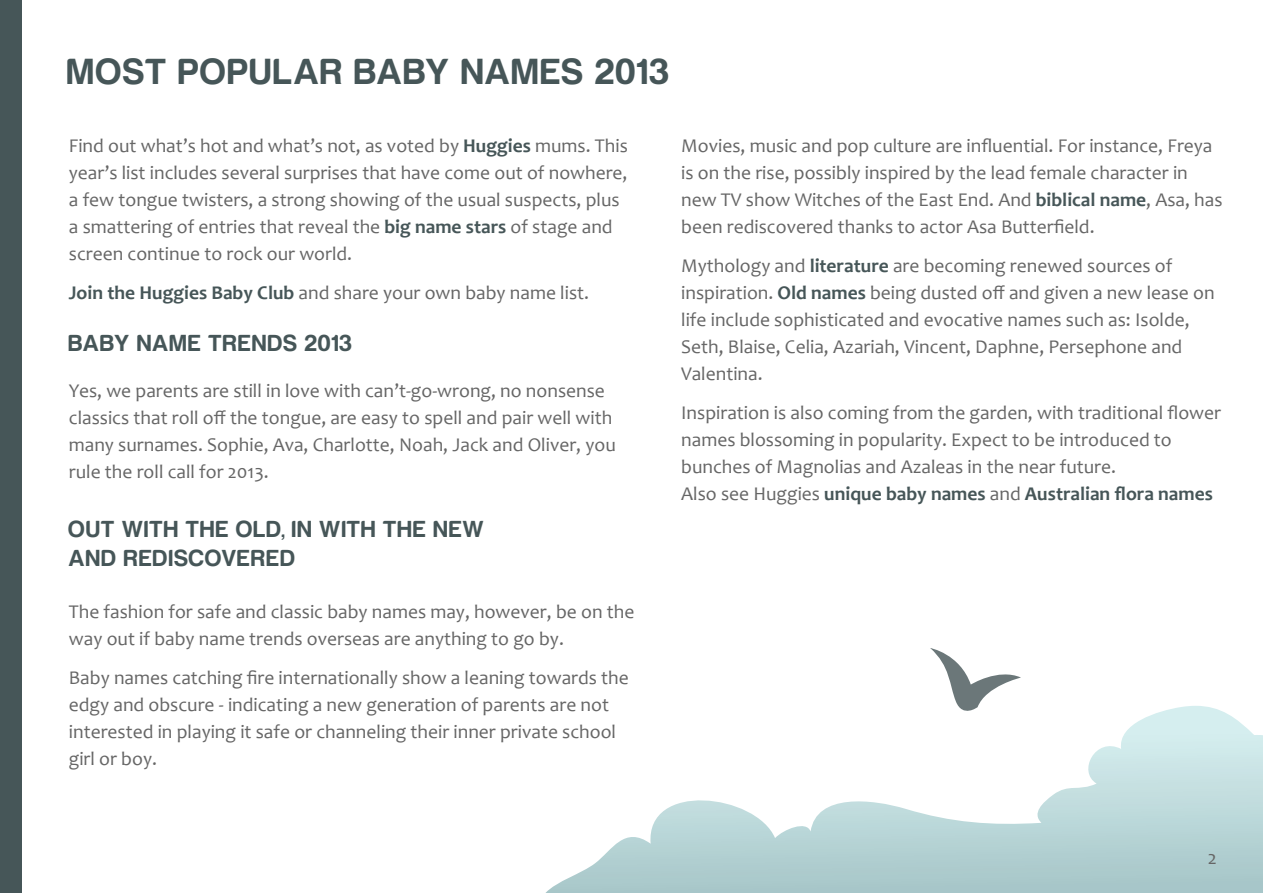
<style>
.page{position:relative;width:1263px;height:893px;background:#fff}
.page>*{position:absolute;margin:0;border:0;box-sizing:border-box;transform-origin:0 0}
.t1{font:700 37.5px "Harabara";letter-spacing:.045em;color:#465658}
.t2{font:700 24px/28.8px "Harabara";letter-spacing:.05em;color:#465658}
.t3{font:19.5px/27px "Candara";color:#666}
.s1{font-weight:700;color:#465658}
</style>
<div class="page">
<svg style="left:545px;top:706px;width:718px;height:187px"></svg>
<div style="left:0;top:0;width:21px;height:893px;background:#465658"></div>
<svg style="left:930px;top:648px;width:91px;height:64px"></svg>
<h1 class="t1" style="left:67px;top:52px;width:603px">MOST POPULAR BABY NAMES 2013</h1>
<p class="t3" style="left:69px;top:132px;width:560px">Find out what’s hot and what’s not, as voted by <span class="s1">Huggies</span> mums. This year’s list includes several surprises that have come out of nowhere, a few tongue twisters, a strong showing of the usual suspects, plus a smattering of entries that reveal the <span class="s1">big name stars</span> of stage and screen continue to rock our world.</p>
<p class="t3" style="left:69px;top:279px;width:522px"><span class="s1">Join the Huggies Baby Club</span> and share your own baby name list.</p>
<p class="t2" style="left:69px;top:329px;width:285px">BABY NAME TRENDS 2013</p>
<p class="t3" style="left:69px;top:376px;width:548px">Yes, we parents are still in love with can’t-go-wrong, no nonsense classics that roll off the tongue, are easy to spell and pair well with many surnames. Sophie, Ava, Charlotte, Noah, Jack and Oliver, you rule the roll call for 2013.</p>
<p class="t2" style="left:69px;top:515px;width:417px">OUT WITH THE OLD, IN WITH THE NEW<br>AND REDISCOVERED</p>
<p class="t3" style="left:69px;top:598px;width:567px">The fashion for safe and classic baby names may, however, be on the way out if baby name trends overseas are anything to go by.</p>
<p class="t3" style="left:69px;top:664px;width:561px">Baby names catching fire internationally show a leaning towards the edgy and obscure - indicating a new generation of parents are not interested in playing it safe or channeling their inner private school girl or boy.</p>
<p class="t3" style="left:681px;top:132px;width:543px">Movies, music and pop culture are influential. For instance, Freya is on the rise, possibly inspired by the lead female character in new TV show Witches of the East End. And <span class="s1">biblical name</span>, Asa, has been rediscovered thanks to actor Asa Butterfield.</p>
<p class="t3" style="left:681px;top:252px;width:535px">Mythology and <span class="s1">literature</span> are becoming renewed sources of inspiration. <span class="s1">Old names</span> being dusted off and given a new lease on life include sophisticated and evocative names such as: Isolde, Seth, Blaise, Celia, Azariah, Vincent, Daphne, Persephone and Valentina.</p>
<p class="t3" style="left:681px;top:399px;width:541px">Inspiration is also coming from the garden, with traditional flower names blossoming in popularity. Expect to be introduced to bunches of Magnolias and Azaleas in the near future.<br>Also see Huggies <span class="s1">unique baby names</span> and <span class="s1">Australian flora names</span></p>
<p class="t3" style="left:1208px;top:844px;width:11px">2</p>
</div>
